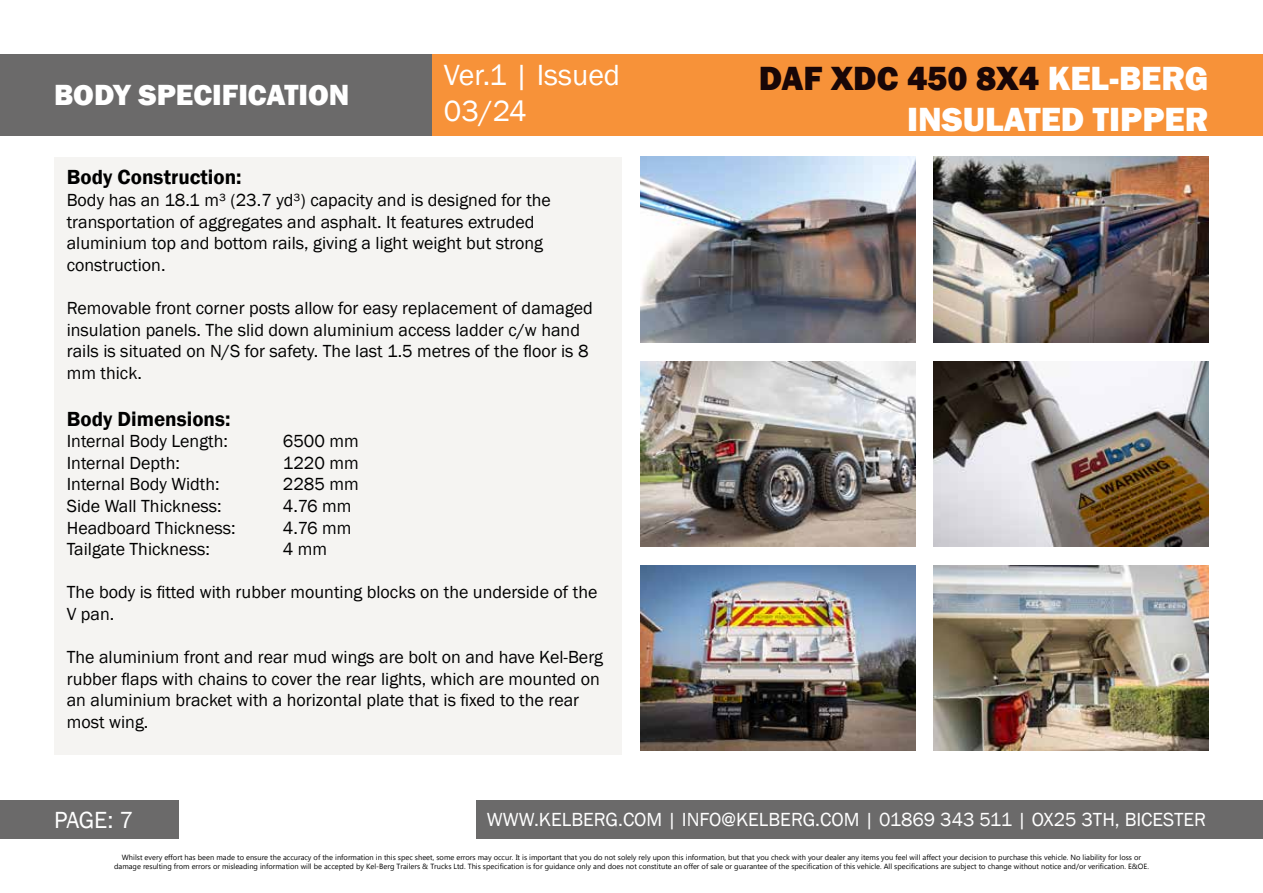
<style>
.page{position:relative;width:1263px;height:893px;background:#fff}
.page>*{position:absolute;margin:0;border:0;box-sizing:border-box;transform-origin:0 0}
.t1{font:800 34.5px/41.4px "Franklin Gothic";color:#fff;text-align:right}
.t2{font:800 30px "Franklin Gothic";color:#fff}
.t3{font:30px/36px "Franklin Gothic";color:#fff}
.t4{font:24px "Franklin Gothic";color:#fff}
.t5{font:600 21px "Franklin Gothic";color:#000}
.t6{font:19.5px "Franklin Gothic";color:#fff}
.t7{font:18px/21.6px "Franklin Gothic";color:#000}
.t8{font:7.5px/9px "Microsoft Tai Le";color:#000;text-align:center}
.s1{color:#180607}
</style>
<div class="page">
<div style="left:432px;top:54px;width:831px;height:82px;background:#f79239"></div>
<div style="left:0;top:54px;width:432px;height:82px;background:#6b6a6a"></div>
<div style="left:0;top:801px;width:179px;height:38px;background:#6b6a6a"></div>
<div style="left:476px;top:801px;width:787px;height:38px;background:#6b6a6a"></div>
<div style="left:54px;top:157px;width:568px;height:597px;background:#f5f4f2"></div>
<img style="left:640px;top:361px;width:276px;height:185px">
<img style="left:934px;top:361px;width:275px;height:185px">
<img style="left:640px;top:157px;width:276px;height:185px">
<img style="left:934px;top:157px;width:275px;height:185px">
<img style="left:934px;top:565px;width:275px;height:185px">
<img style="left:640px;top:565px;width:276px;height:185px">
<h2 class="t2" style="left:54px;top:76px;width:297px">BODY SPECIFICATION</h2>
<h2 class="t3" style="left:444px;top:58px;width:178px">Ver.1 | Issued<br>03/24</h2>
<p class="t5" style="left:67px;top:164px;width:176px">Body Construction:</p>
<p class="t7" style="left:67px;top:190px;width:486px">Body has an 18.1 m³ (23.7 yd³) capacity and is designed for the transportation of aggregates and asphalt. It features extruded aluminium top and bottom rails, giving a light weight but strong construction.</p>
<p class="t7" style="left:67px;top:298px;width:528px">Removable front corner posts allow for easy replacement of damaged insulation panels. The slid down aluminium access ladder c/w hand rails is situated on N/S for safety. The last 1.5 metres of the floor is 8 mm thick.</p>
<p class="t5" style="left:67px;top:406px;width:165px">Body Dimensions:</p>
<p class="t7" style="left:67px;top:431px;width:163px">Internal Body Length:</p>
<p class="t7" style="left:283px;top:431px;width:77px">6500 mm</p>
<p class="t7" style="left:67px;top:452px;width:115px">Internal Depth:</p>
<p class="t7" style="left:283px;top:452px;width:77px">1220 mm</p>
<p class="t7" style="left:67px;top:474px;width:154px">Internal Body Width:</p>
<p class="t7" style="left:283px;top:474px;width:77px">2285 mm</p>
<p class="t7" style="left:67px;top:496px;width:156px">Side Wall Thickness:</p>
<p class="t7" style="left:283px;top:496px;width:70px">4.76 mm</p>
<p class="t7" style="left:67px;top:517px;width:170px">Headboard Thickness:</p>
<p class="t7" style="left:283px;top:517px;width:70px">4.76 mm</p>
<p class="t7" style="left:67px;top:539px;width:145px">Tailgate Thickness:</p>
<p class="t7" style="left:283px;top:539px;width:46px">4 mm</p>
<p class="t7" style="left:67px;top:582px;width:532px">The body is fitted with rubber mounting blocks on the underside of the<br>V pan.</p>
<p class="t7" style="left:67px;top:647px;width:538px">The aluminium front and rear mud wings are bolt on and have Kel-Berg rubber flaps with chains to cover the rear lights, which are mounted on an aluminium bracket with a horizontal plate that is fixed to the rear most wing.</p>
<h1 class="t1" style="left:759px;top:57px;width:451px"><span class="s1">DAF XDC 450 8X4</span> KEL-BERG<br>INSULATED TIPPER</h1>
<h3 class="t4" style="left:54px;top:805px;width:81px">PAGE: 7</h3>
<p class="t6" style="left:487px;top:807px;width:721px">WWW.KELBERG.COM | INFO@KELBERG.COM | 01869 343 511 | OX25 3TH, BICESTER</p>
<p class="t8" style="left:114px;top:854px;width:1036px">Whilst every effort has been made to ensure the accuracy of the information in this spec sheet, some errors may occur. It is important that you do not solely rely upon this information, but that you check with your dealer any items you feel will affect your decision to purchase this vehicle. No liability for loss or damage resulting from errors or misleading information will be accepted by Kel-Berg Trailers &amp; Trucks Ltd. This specification is for guidance only and does not constitute an offer of sale or guarantee of the specification of this vehicle. All specifications are subject to change without notice and/or verification. E&amp;OE.</p>
</div>
